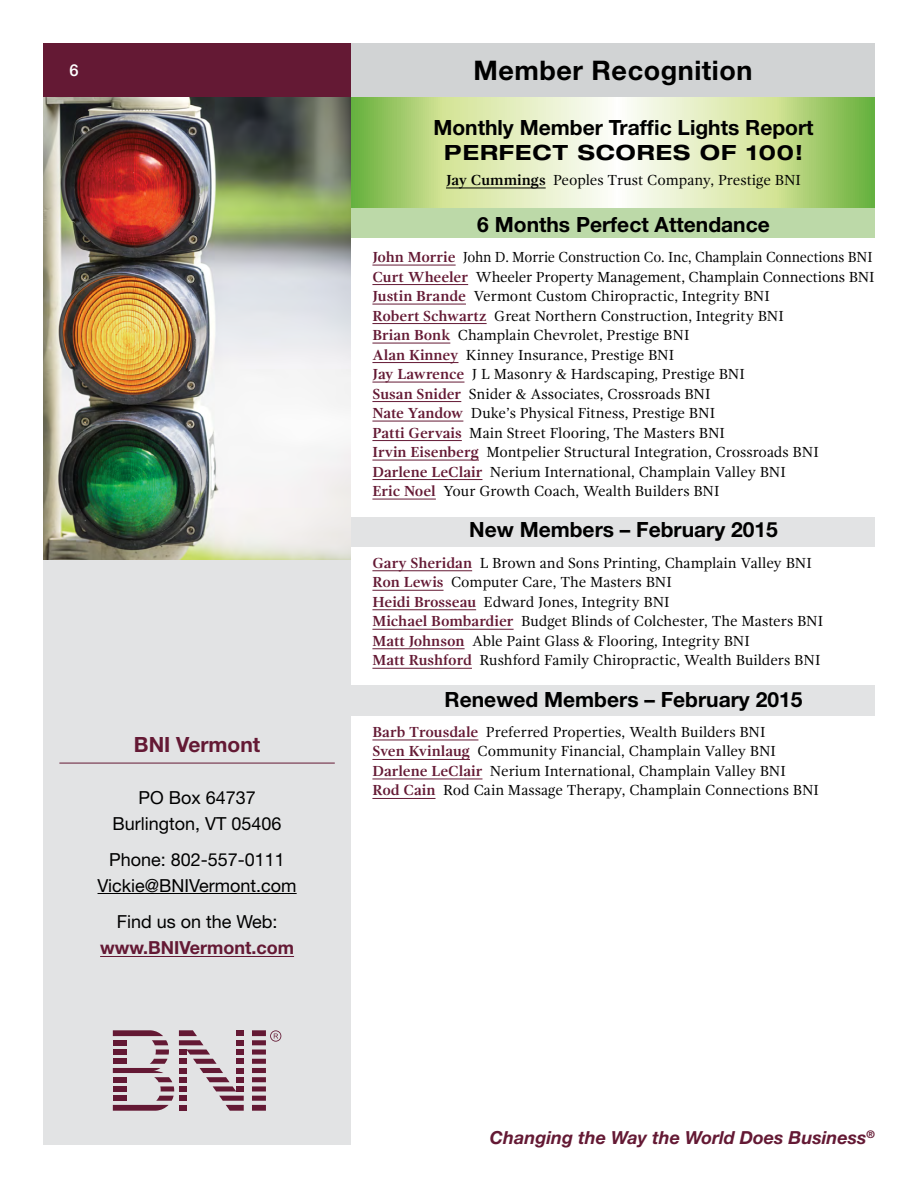
<style>
.page{position:relative;width:918px;height:1188px;background:#fff}
.page>*{position:absolute;margin:0;border:0;box-sizing:border-box;transform-origin:0 0}
.t1{font:700 27px "Helvetica Neue";letter-spacing:.02em;color:#000}
.t2{font:700 21px "Helvetica Neue";color:#000}
.t3{font:700 expanded 21px "Helvetica Neue";letter-spacing:.05em;color:#000}
.t4{font:700 21px "Helvetica Neue";color:#641934}
.t5{font:18px/25.5px "Helvetica Neue";color:#000;text-align:center}
.t6{font:italic 700 18px "Helvetica Neue";color:#641934}
.t7{font:700 18px "Helvetica Neue";color:#641934}
.t8{font:500 16.5px "Helvetica Neue";color:#fff}
.t9{font:15px/19.5px "Gandhi Serif";color:#000;scale:.95 1}
.t10{font:15px/19.5px "Gandhi Serif";color:#000}
.s1{font-weight:700}
.s2{font-weight:700;color:#641934}
</style>
<div class="page">
<svg style="left:351px;top:97px;width:524px;height:111px;background:#cbe1a4"></svg>
<div style="left:306px;top:685px;width:569px;height:31px;background:#e2e3e4"></div>
<div style="left:332px;top:208px;width:543px;height:30px;background:#bcd9a8"></div>
<div style="left:323px;top:517px;width:552px;height:30px;background:#e2e3e4"></div>
<hr style="left:446px;top:188px;width:100px;height:1px;background:#000">
<hr style="left:372px;top:265px;width:84px;height:1px;background:#641934">
<hr style="left:372px;top:284px;width:96px;height:1px;background:#641934">
<hr style="left:372px;top:304px;width:94px;height:1px;background:#641934">
<hr style="left:372px;top:323px;width:115px;height:1px;background:#641934">
<hr style="left:372px;top:343px;width:78px;height:1px;background:#641934">
<hr style="left:372px;top:362px;width:86px;height:1px;background:#641934">
<hr style="left:372px;top:382px;width:92px;height:1px;background:#641934">
<hr style="left:372px;top:401px;width:89px;height:1px;background:#641934">
<hr style="left:372px;top:421px;width:91px;height:1px;background:#641934">
<hr style="left:372px;top:440px;width:90px;height:1px;background:#641934">
<hr style="left:372px;top:460px;width:107px;height:1px;background:#641934">
<hr style="left:372px;top:479px;width:110px;height:1px;background:#641934">
<hr style="left:372px;top:499px;width:64px;height:1px;background:#641934">
<hr style="left:372px;top:570px;width:100px;height:1px;background:#641934">
<hr style="left:372px;top:590px;width:72px;height:1px;background:#641934">
<hr style="left:372px;top:609px;width:104px;height:1px;background:#641934">
<hr style="left:372px;top:629px;width:142px;height:1px;background:#641934">
<hr style="left:372px;top:648px;width:93px;height:1px;background:#641934">
<hr style="left:372px;top:668px;width:100px;height:1px;background:#641934">
<hr style="left:372px;top:740px;width:106px;height:1px;background:#641934">
<hr style="left:372px;top:759px;width:98px;height:1px;background:#641934">
<hr style="left:372px;top:779px;width:110px;height:1px;background:#641934">
<hr style="left:372px;top:798px;width:64px;height:1px;background:#641934">
<div style="left:43px;top:482px;width:308px;height:260px;background:#e2e3e4"></div>
<img style="left:43px;top:97px;width:308px;height:462px">
<div style="left:43px;top:719px;width:308px;height:426px;background:#e2e3e4"></div>
<hr style="left:59px;top:763px;width:276px;height:1px;background:#641934">
<hr style="left:98px;top:893px;width:199px;height:1px;background:#000">
<hr style="left:100px;top:956px;width:194px;height:1px;background:#641934">
<svg style="left:252px;top:1030px;width:29px;height:81px"></svg>
<svg style="left:113px;top:1030px;width:131px;height:81px"></svg>
<div style="left:351px;top:43px;width:524px;height:54px;background:#d1d3d4"></div>
<div style="left:43px;top:43px;width:308px;height:54px;background:#641934"></div>
<p class="t8" style="left:69px;top:60px;width:11px">6</p>
<h1 class="t1" style="left:473px;top:53px;width:281px">Member Recognition</h1>
<h2 class="t4" style="left:134px;top:731px;width:128px">BNI Vermont</h2>
<p class="t5" style="left:113px;top:785px;width:171px">PO Box 64737<br>Burlington, VT 05406</p>
<p class="t5" style="left:98px;top:847px;width:201px">Phone: 802-557-0111<br>Vickie@BNIVermont.com</p>
<p class="t5" style="left:117px;top:909px;width:162px">Find us on the Web:</p>
<p class="t7" style="left:100px;top:936px;width:195px">www.BNIVermont.com</p>
<h2 class="t2" style="left:433px;top:114px;width:382px">Monthly Member Traffic Lights Report</h2>
<h2 class="t3" style="left:444px;top:139px;width:360px">PERFECT SCORES OF 100!</h2>
<p class="t10" style="left:446px;top:170px;width:356px"><span class="s1">Jay Cummings</span> Peoples Trust Company, Prestige BNI</p>
<h2 class="t2" style="left:477px;top:211px;width:294px">6 Months Perfect Attendance</h2>
<p class="t9" style="left:372px;top:247px;width:530px"><span class="s2">John Morrie</span> John D. Morrie Construction Co. Inc, Champlain Connections BNI <span class="s2">Curt Wheeler</span> Wheeler Property Management, Champlain Connections BNI <span class="s2">Justin Brande</span> Vermont Custom Chiropractic, Integrity BNI<br><span class="s2">Robert Schwartz</span> Great Northern Construction, Integrity BNI<br><span class="s2">Brian Bonk</span> Champlain Chevrolet, Prestige BNI<br><span class="s2">Alan Kinney</span> Kinney Insurance, Prestige BNI<br><span class="s2">Jay Lawrence</span> J L Masonry &amp; Hardscaping, Prestige BNI<br><span class="s2">Susan Snider</span> Snider &amp; Associates, Crossroads BNI<br><span class="s2">Nate Yandow</span> Duke’s Physical Fitness, Prestige BNI<br><span class="s2">Patti Gervais</span> Main Street Flooring, The Masters BNI<br><span class="s2">Irvin Eisenberg</span> Montpelier Structural Integration, Crossroads BNI <span class="s2">Darlene LeClair</span> Nerium International, Champlain Valley BNI<br><span class="s2">Eric Noel</span> Your Growth Coach, Wealth Builders BNI</p>
<h2 class="t2" style="left:469px;top:517px;width:310px">New Members – February 2015</h2>
<p class="t10" style="left:372px;top:553px;width:452px"><span class="s2">Gary Sheridan</span> L Brown and Sons Printing, Champlain Valley BNI <span class="s2">Ron Lewis</span> Computer Care, The Masters BNI<br><span class="s2">Heidi Brosseau</span> Edward Jones, Integrity BNI<br><span class="s2">Michael Bombardier</span> Budget Blinds of Colchester, The Masters BNI <span class="s2">Matt Johnson</span> Able Paint Glass &amp; Flooring, Integrity BNI<br><span class="s2">Matt Rushford</span> Rushford Family Chiropractic, Wealth Builders BNI</p>
<h2 class="t2" style="left:445px;top:686px;width:359px">Renewed Members – February 2015</h2>
<p class="t10" style="left:372px;top:722px;width:448px"><span class="s2">Barb Trousdale</span> Preferred Properties, Wealth Builders BNI<br><span class="s2">Sven Kvinlaug</span> Community Financial, Champlain Valley BNI <span class="s2">Darlene LeClair</span> Nerium International, Champlain Valley BNI<br><span class="s2">Rod Cain</span> Rod Cain Massage Therapy, Champlain Connections BNI</p>
<p class="t6" style="left:490px;top:1126px;width:387px">Changing the Way the World Does Business<sup>®</sup></p>
</div>
